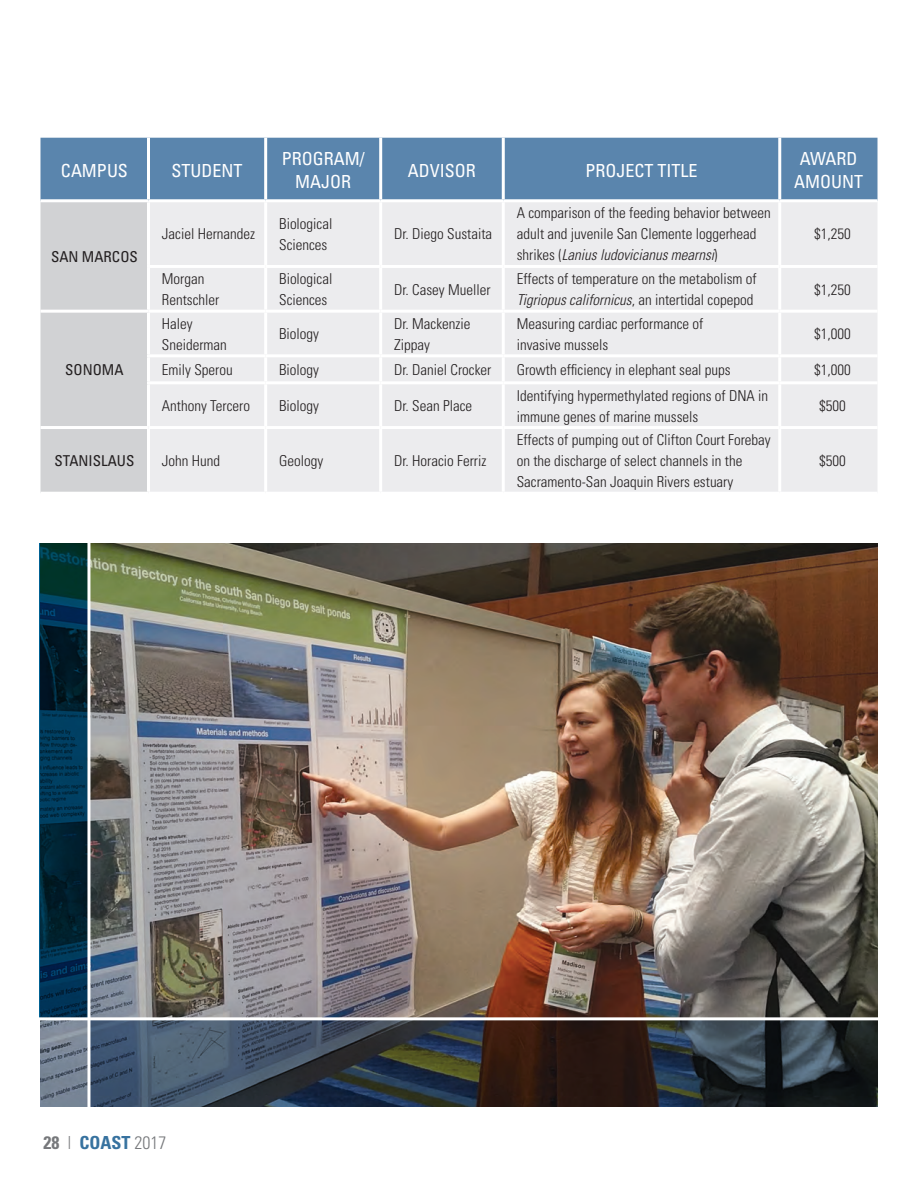
<style>
.page{position:relative;width:918px;height:1188px;background:#fff}
.page>*{position:absolute;margin:0;border:0;box-sizing:border-box;transform-origin:0 0}
.Table_Column_Headers{font:condensed 18px/22.5px "Univers";color:#fff;text-align:center}
.t1{font:300 condensed 18px "Univers";color:#76787b}
.Table_Text{font:300 condensed 15px/21px "Univers";color:#231f20}
.Table_Text__Bold{font:condensed 15px "Univers";color:#231f20}
.s1{font-style:italic}
.s2{font-weight:700}
.s3{font-weight:700;color:#37729f}
</style>
<div class="page">
<div style="left:40px;top:138px;width:838px;height:61px;background:#5a85ad"></div>
<div style="left:40px;top:202px;width:107px;height:290px;background:#d1d2d4"></div>
<div style="left:150px;top:202px;width:727px;height:290px;background:#ececee"></div>
<hr style="left:147px;top:138px;width:3px;height:61px;background:#fff">
<hr style="left:264px;top:138px;width:3px;height:61px;background:#fff">
<hr style="left:379px;top:138px;width:3px;height:61px;background:#fff">
<hr style="left:502px;top:138px;width:3px;height:61px;background:#fff">
<hr style="left:778px;top:138px;width:3px;height:61px;background:#fff">
<hr style="left:264px;top:202px;width:3px;height:63px;background:#fff">
<hr style="left:379px;top:202px;width:3px;height:63px;background:#fff">
<hr style="left:502px;top:202px;width:3px;height:63px;background:#fff">
<hr style="left:778px;top:202px;width:3px;height:63px;background:#fff">
<hr style="left:147px;top:265px;width:119px;height:3px;background:#fff">
<hr style="left:266px;top:265px;width:115px;height:3px;background:#fff">
<hr style="left:264px;top:268px;width:3px;height:42px;background:#fff">
<hr style="left:381px;top:265px;width:122px;height:3px;background:#fff">
<hr style="left:379px;top:268px;width:3px;height:42px;background:#fff">
<hr style="left:503px;top:265px;width:277px;height:3px;background:#fff">
<hr style="left:502px;top:268px;width:3px;height:42px;background:#fff">
<hr style="left:780px;top:265px;width:98px;height:3px;background:#fff">
<hr style="left:778px;top:268px;width:3px;height:42px;background:#fff">
<hr style="left:40px;top:310px;width:108px;height:3px;background:#fff">
<hr style="left:148px;top:310px;width:118px;height:3px;background:#fff">
<hr style="left:266px;top:310px;width:115px;height:3px;background:#fff">
<hr style="left:264px;top:313px;width:3px;height:41px;background:#fff">
<hr style="left:381px;top:310px;width:122px;height:3px;background:#fff">
<hr style="left:379px;top:313px;width:3px;height:41px;background:#fff">
<hr style="left:503px;top:310px;width:277px;height:3px;background:#fff">
<hr style="left:502px;top:313px;width:3px;height:41px;background:#fff">
<hr style="left:780px;top:310px;width:98px;height:3px;background:#fff">
<hr style="left:778px;top:313px;width:3px;height:41px;background:#fff">
<hr style="left:147px;top:354px;width:119px;height:3px;background:#fff">
<hr style="left:266px;top:354px;width:115px;height:3px;background:#fff">
<hr style="left:264px;top:357px;width:3px;height:24px;background:#fff">
<hr style="left:381px;top:354px;width:122px;height:3px;background:#fff">
<hr style="left:379px;top:357px;width:3px;height:24px;background:#fff">
<hr style="left:503px;top:354px;width:277px;height:3px;background:#fff">
<hr style="left:502px;top:357px;width:3px;height:24px;background:#fff">
<hr style="left:780px;top:354px;width:98px;height:3px;background:#fff">
<hr style="left:778px;top:357px;width:3px;height:24px;background:#fff">
<hr style="left:147px;top:381px;width:119px;height:3px;background:#fff">
<hr style="left:266px;top:381px;width:115px;height:3px;background:#fff">
<hr style="left:264px;top:384px;width:3px;height:42px;background:#fff">
<hr style="left:381px;top:381px;width:122px;height:3px;background:#fff">
<hr style="left:379px;top:384px;width:3px;height:42px;background:#fff">
<hr style="left:503px;top:381px;width:277px;height:3px;background:#fff">
<hr style="left:502px;top:384px;width:3px;height:42px;background:#fff">
<hr style="left:780px;top:381px;width:98px;height:3px;background:#fff">
<hr style="left:778px;top:384px;width:3px;height:42px;background:#fff">
<hr style="left:40px;top:426px;width:108px;height:3px;background:#fff">
<hr style="left:148px;top:426px;width:118px;height:3px;background:#fff">
<hr style="left:266px;top:426px;width:115px;height:3px;background:#fff">
<hr style="left:264px;top:429px;width:3px;height:63px;background:#fff">
<hr style="left:381px;top:426px;width:122px;height:3px;background:#fff">
<hr style="left:379px;top:429px;width:3px;height:63px;background:#fff">
<hr style="left:503px;top:426px;width:277px;height:3px;background:#fff">
<hr style="left:502px;top:429px;width:3px;height:63px;background:#fff">
<hr style="left:780px;top:426px;width:98px;height:3px;background:#fff">
<hr style="left:778px;top:429px;width:3px;height:63px;background:#fff">
<img style="left:40px;top:543px;width:838px;height:564px">
<svg style="left:40px;top:543px;width:47px;height:474px;background:#002b40"></svg>
<svg style="left:90px;top:1020px;width:788px;height:87px;background:#323841"></svg>
<hr style="left:87px;top:535px;width:3px;height:583px;background:#fff">
<hr style="left:24px;top:1017px;width:879px;height:3px;background:#fff">
<p class="Table_Column_Headers" style="left:61px;top:158px;width:69px">CAMPUS</p>
<p class="Table_Column_Headers" style="left:172px;top:158px;width:73px">STUDENT</p>
<p class="Table_Column_Headers" style="left:282px;top:147px;width:85px">PROGRAM/</p>
<p class="Table_Column_Headers" style="left:295px;top:170px;width:57px">MAJOR</p>
<p class="Table_Column_Headers" style="left:408px;top:158px;width:70px">ADVISOR</p>
<p class="Table_Column_Headers" style="left:585px;top:158px;width:114px">PROJECT TITLE</p>
<p class="Table_Column_Headers" style="left:794px;top:147px;width:70px">AWARD<br>AMOUNT</p>
<p class="Table_Text__Bold" style="left:51px;top:247px;width:88px">SAN MARCOS</p>
<p class="Table_Text__Bold" style="left:65px;top:361px;width:60px">SONOMA</p>
<p class="Table_Text" style="left:162px;top:223px;width:95px">Jaciel Hernandez</p>
<p class="Table_Text" style="left:279px;top:213px;width:55px">Biological<br>Sciences</p>
<p class="Table_Text" style="left:394px;top:223px;width:100px">Dr. Diego Sustaita</p>
<p class="Table_Text" style="left:517px;top:202px;width:256px">A comparison of the feeding behavior between adult and juvenile San Clemente loggerhead shrikes (<span class="s1">Lanius ludovicianus mearnsi</span>)</p>
<p class="Table_Text" style="left:814px;top:223px;width:38px">$1,250</p>
<p class="Table_Text" style="left:162px;top:268px;width:59px">Morgan<br>Rentschler</p>
<p class="Table_Text" style="left:279px;top:268px;width:55px">Biological<br>Sciences</p>
<p class="Table_Text" style="left:394px;top:279px;width:98px">Dr. Casey Mueller</p>
<p class="Table_Text" style="left:517px;top:268px;width:241px">Effects of temperature on the metabolism of<br><span class="s1">Tigriopus californicus</span>, an intertidal copepod</p>
<p class="Table_Text" style="left:814px;top:279px;width:38px">$1,250</p>
<p class="Table_Text" style="left:162px;top:313px;width:66px">Haley<br>Sneiderman</p>
<p class="Table_Text" style="left:279px;top:323px;width:41px">Biology</p>
<p class="Table_Text" style="left:394px;top:313px;width:78px">Dr. Mackenzie<br>Zippay</p>
<p class="Table_Text" style="left:517px;top:313px;width:188px">Measuring cardiac performance of invasive mussels</p>
<p class="Table_Text" style="left:814px;top:323px;width:38px">$1,000</p>
<p class="Table_Text" style="left:162px;top:359px;width:72px">Emily Sperou</p>
<p class="Table_Text" style="left:279px;top:359px;width:41px">Biology</p>
<p class="Table_Text" style="left:394px;top:359px;width:99px">Dr. Daniel Crocker</p>
<p class="Table_Text" style="left:517px;top:359px;width:216px">Growth efficiency in elephant seal pups</p>
<p class="Table_Text" style="left:814px;top:359px;width:38px">$1,000</p>
<p class="Table_Text" style="left:162px;top:395px;width:90px">Anthony Tercero</p>
<p class="Table_Text" style="left:279px;top:395px;width:41px">Biology</p>
<p class="Table_Text" style="left:394px;top:395px;width:80px">Dr. Sean Place</p>
<p class="Table_Text" style="left:517px;top:385px;width:253px">Identifying hypermethylated regions of DNA in immune genes of marine mussels</p>
<p class="Table_Text" style="left:819px;top:395px;width:28px">$500</p>
<p class="Table_Text__Bold" style="left:55px;top:452px;width:81px">STANISLAUS</p>
<p class="Table_Text" style="left:162px;top:450px;width:60px">John Hund</p>
<p class="Table_Text" style="left:279px;top:450px;width:46px">Geology</p>
<p class="Table_Text" style="left:394px;top:450px;width:94px">Dr. Horacio Ferriz</p>
<p class="Table_Text" style="left:517px;top:429px;width:256px">Effects of pumping out of Clifton Court Forebay on the discharge of select channels in the<br>Sacramento-San Joaquin Rivers estuary</p>
<p class="Table_Text" style="left:819px;top:450px;width:28px">$500</p>
<p class="t1" style="left:44px;top:1132px;width:124px"><span class="s2">28</span> | <span class="s3">COAST</span> 2017</p>
</div>
